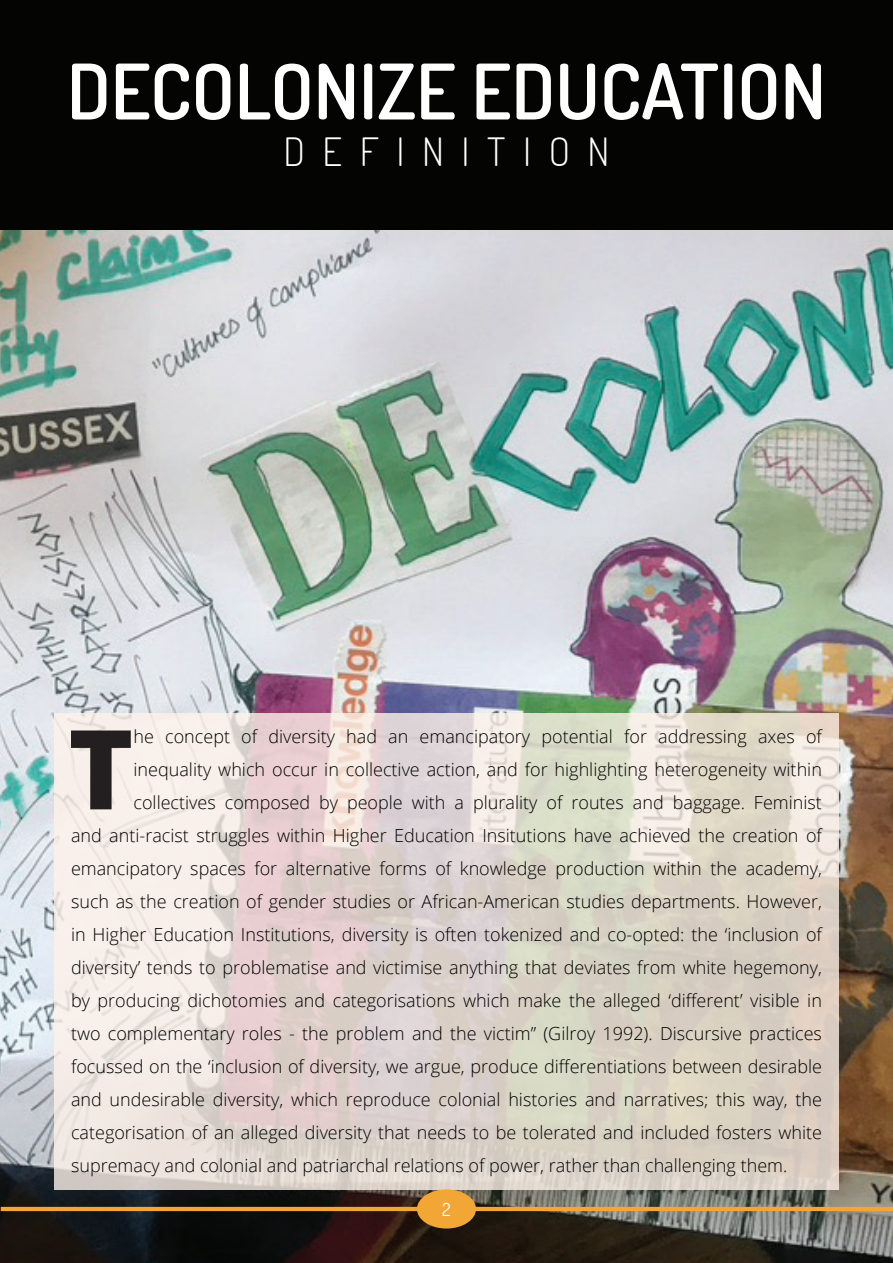
<style>
.page{position:relative;width:893px;height:1263px;background:#fff}
.page>*{position:absolute;margin:0;border:0;box-sizing:border-box;transform-origin:0 0}
.t1{font:800 110.4px "Open Sans";color:#231f20}
.t2{font:600 76.5px "Aka Acid Dosis";color:#fff}
.t3{font:300 39px "Aka Acid Dosis";letter-spacing:.45em;color:#fff}
.t4{font:300 18px "Open Sans";color:#000}
.t5{font:18px "Aka Acid Dosis";color:#fff}
</style>
<div class="page">
<img style="left:0;top:230px;width:893px;height:1033px">
<svg style="left:54px;top:712px;width:785px;height:477px"></svg>
<hr style="left:1px;top:1207px;width:892px;height:4px;background:#f1a735">
<div style="left:417px;top:1189px;width:59px;height:39px;background:#f1a635;border-radius:50%"></div>
<div style="left:0;top:0;width:893px;height:230px;background:#040503"></div>
<h2 class="t2" style="left:67px;top:42px;width:760px">DECOLONIZE EDUCATION</h2>
<h3 class="t3" style="left:283px;top:126px;width:328px">DEFINITION</h3>
<h1 class="t1" style="left:68px;top:685px;width:67px">T</h1>
<p class="t4" style="left:134px;top:724px;width:690px">he concept of diversity had an emancipatory potential for addressing axes of</p>
<p class="t4" style="left:134px;top:757px;width:690px">inequality which occur in collective action, and for highlighting heterogeneity within</p>
<p class="t4" style="left:134px;top:790px;width:690px">collectives composed by people with a plurality of routes and baggage. Feminist</p>
<p class="t4" style="left:71px;top:823px;width:752px">and anti-racist struggles within Higher Education Insitutions have achieved the creation of</p>
<p class="t4" style="left:71px;top:856px;width:752px">emancipatory spaces for alternative forms of knowledge production within the academy,</p>
<p class="t4" style="left:71px;top:889px;width:752px">such as the creation of gender studies or African-American studies departments. However,</p>
<p class="t4" style="left:71px;top:922px;width:752px">in Higher Education Institutions, diversity is often tokenized and co-opted: the ‘inclusion of</p>
<p class="t4" style="left:71px;top:955px;width:752px">diversity’ tends to problematise and victimise anything that deviates from white hegemony,</p>
<p class="t4" style="left:71px;top:988px;width:752px">by producing dichotomies and categorisations which make the alleged ‘different’ visible in</p>
<p class="t4" style="left:71px;top:1021px;width:752px">two complementary roles - the problem and the victim” (Gilroy 1992). Discursive practices</p>
<p class="t4" style="left:71px;top:1054px;width:752px">focussed on the ‘inclusion of diversity, we argue, produce differentiations between desirable</p>
<p class="t4" style="left:71px;top:1087px;width:752px">and undesirable diversity, which reproduce colonial histories and narratives; this way, the</p>
<p class="t4" style="left:71px;top:1120px;width:752px">categorisation of an alleged diversity that needs to be tolerated and included fosters white</p>
<p class="t4" style="left:71px;top:1153px;width:718px">supremacy and colonial and patriarchal relations of power, rather than challenging them.</p>
<p class="t5" style="left:442px;top:1198px;width:10px">2</p>
</div>
